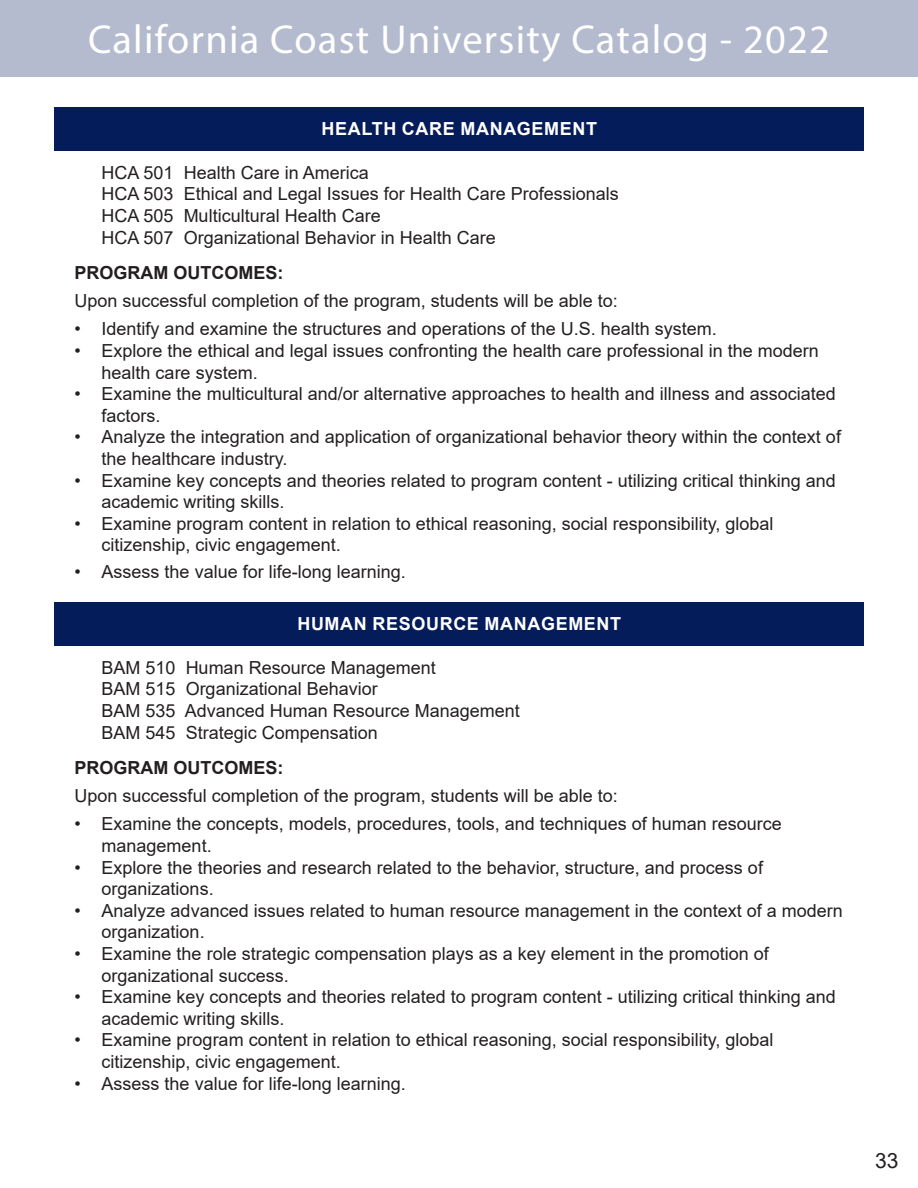
<style>
.page{position:relative;width:918px;height:1188px;background:#fff}
.page>*{position:absolute;margin:0;border:0;box-sizing:border-box;transform-origin:0 0}
.t1{font:40.5px "Myriad Pro";letter-spacing:.03em;color:#fff}
.t2{font:21px "Arial";color:#231f20}
.Course_List_Cert{font:18px/21.6px "Arial";color:#231f20}
.SUB_HEAD_TOC_3{font:700 18px "Arial";letter-spacing:.035em;color:#fff}
.t3{font:700 18px "Arial";color:#231f20}
</style>
<div class="page">
<div style="left:0;top:0;width:918px;height:77px;background:#b4bbce"></div>
<div style="left:54px;top:107px;width:810px;height:43px;background:#051c5a"></div>
<div style="left:54px;top:602px;width:810px;height:43px;background:#051c5a"></div>
<p class="t1" style="left:88px;top:15px;width:743px">California Coast University Catalog - 2022</p>
<p class="SUB_HEAD_TOC_3" style="left:322px;top:116px;width:277px">HEALTH CARE MANAGEMENT</p>
<p class="Course_List_Cert" style="left:102px;top:162px;width:519px">HCA 501 Health Care in America<br>HCA 503 Ethical and Legal Issues for Health Care Professionals HCA 505 Multicultural Health Care<br>HCA 507 Organizational Behavior in Health Care</p>
<p class="t3" style="left:75px;top:260px;width:210px">PROGRAM OUTCOMES:</p>
<p class="Course_List_Cert" style="left:75px;top:290px;width:545px">Upon successful completion of the program, students will be able to:</p>
<p class="Course_List_Cert" style="left:75px;top:318px;width:644px">• Identify and examine the structures and operations of the U.S. health system.</p>
<p class="Course_List_Cert" style="left:102px;top:340px;width:719px;text-indent:-27px">• Explore the ethical and legal issues confronting the health care professional in the modern health care system.</p>
<p class="Course_List_Cert" style="left:102px;top:383px;width:736px;text-indent:-27px">• Examine the multicultural and/or alternative approaches to health and illness and associated factors.</p>
<p class="Course_List_Cert" style="left:102px;top:426px;width:741px;text-indent:-27px">• Analyze the integration and application of organizational behavior theory within the context of the healthcare industry.</p>
<p class="Course_List_Cert" style="left:102px;top:469px;width:736px;text-indent:-27px">• Examine key concepts and theories related to program content - utilizing critical thinking and academic writing skills.</p>
<p class="Course_List_Cert" style="left:102px;top:513px;width:674px;text-indent:-27px">• Examine program content in relation to ethical reasoning, social responsibility, global citizenship, civic engagement.</p>
<p class="Course_List_Cert" style="left:75px;top:561px;width:333px">• Assess the value for life-long learning.</p>
<p class="SUB_HEAD_TOC_3" style="left:297px;top:611px;width:325px">HUMAN RESOURCE MANAGEMENT</p>
<p class="Course_List_Cert" style="left:102px;top:656px;width:420px">BAM 510 Human Resource Management<br>BAM 515 Organizational Behavior<br>BAM 535 Advanced Human Resource Management BAM 545 Strategic Compensation</p>
<p class="t3" style="left:75px;top:755px;width:210px">PROGRAM OUTCOMES:</p>
<p class="Course_List_Cert" style="left:75px;top:785px;width:545px">Upon successful completion of the program, students will be able to:</p>
<p class="Course_List_Cert" style="left:102px;top:813px;width:682px;text-indent:-27px">• Examine the concepts, models, procedures, tools, and techniques of human resource management.</p>
<p class="Course_List_Cert" style="left:102px;top:856px;width:663px;text-indent:-27px">• Explore the theories and research related to the behavior, structure, and process of organizations.</p>
<p class="Course_List_Cert" style="left:102px;top:899px;width:743px;text-indent:-27px">• Analyze advanced issues related to human resource management in the context of a modern organization.</p>
<p class="Course_List_Cert" style="left:102px;top:943px;width:669px;text-indent:-27px">• Examine the role strategic compensation plays as a key element in the promotion of organizational success.</p>
<p class="Course_List_Cert" style="left:102px;top:986px;width:736px;text-indent:-27px">• Examine key concepts and theories related to program content - utilizing critical thinking and academic writing skills.</p>
<p class="Course_List_Cert" style="left:102px;top:1029px;width:674px;text-indent:-27px">• Examine program content in relation to ethical reasoning, social responsibility, global citizenship, civic engagement.</p>
<p class="Course_List_Cert" style="left:75px;top:1072px;width:333px">• Assess the value for life-long learning.</p>
<p class="t2" style="left:875px;top:1146px;width:25px">33</p>
</div>
